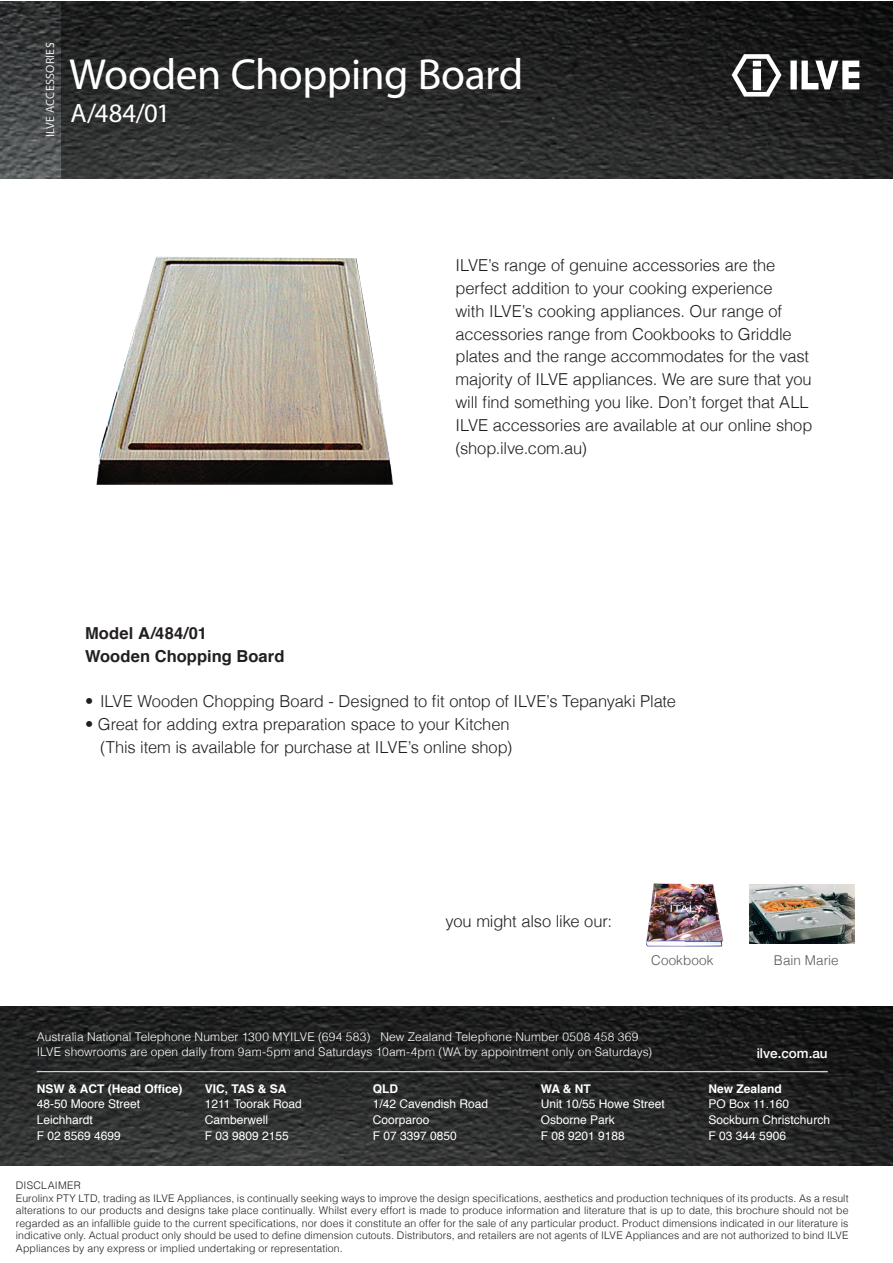
<style>
.page{position:relative;width:893px;height:1263px;background:#fff}
.page>*{position:absolute;margin:0;border:0;box-sizing:border-box;transform-origin:0 0}
.t1{font:43.65px "Myriad Pro";letter-spacing:-.01em;color:#fff}
.t2{font:26.7px "Myriad Pro";color:#fff}
.t3{font:300 16.5px/22.8px "Helvetica";letter-spacing:-.01em;color:#231f20}
.t4{font:700 16.5px/22.8px "Helvetica";letter-spacing:.005em;color:#231f20}
.t5{font:300 13.5px "Helvetica";letter-spacing:.005em;color:#57585a}
.t6{font:500 13.5px "Helvetica Neue";color:#fff}
.t7{font:12px/15.8px "Helvetica";color:#fff}
.t8{font:300 12px/14.4px "Helvetica";letter-spacing:.005em;color:#fff}
.t9{font:700 12px "Helvetica";color:#fff}
.t10{font:12px "Myriad Pro";letter-spacing:.02em;color:#fff}
.t11{font:300 10.5px/12.6px "Helvetica";letter-spacing:.01em;color:#231f20}
</style>
<div class="page">
<img style="left:61px;top:1px;width:832px;height:177px">
<svg style="left:732px;top:54px;width:127px;height:43px"></svg>
<svg style="left:0;top:1px;width:61px;height:178px;background:#444748"></svg>
<img style="left:0;top:1007px;width:893px;height:158px">
<hr style="left:37px;top:1071px;width:791px;height:1px;background:#fff">
<img style="left:646px;top:884px;width:77px;height:62px">
<img style="left:750px;top:884px;width:105px;height:59px">
<img style="left:96px;top:257px;width:297px;height:228px">
<p class="t10" style="left:43px;top:137px;width:96px;rotate:-90deg">ILVE Accessories</p>
<h1 class="t1" style="left:69px;top:47px;width:456px">Wooden Chopping Board</h1>
<h2 class="t2" style="left:70px;top:97px;width:101px">A/484/01</h2>
<p class="t3" style="left:455px;top:253px;width:358px">ILVE’s range of genuine accessories are the perfect addition to your cooking experience<br>with ILVE’s cooking appliances. Our range of accessories range from Cookbooks to Griddle plates and the range accommodates for the vast majority of ILVE appliances. We are sure that you will find something you like. Don’t forget that ALL ILVE accessories are available at our online shop (shop.ilve.com.au)</p>
<h3 class="t4" style="left:85px;top:622px;width:201px">Model A/484/01<br>Wooden Chopping Board</h3>
<h3 class="t3" style="left:85px;top:689px;width:592px">• ILVE Wooden Chopping Board - Designed to fit ontop of ILVE’s Tepanyaki Plate</h3>
<h3 class="t3" style="left:85px;top:712px;width:429px;text-align:right">• Great for adding extra preparation space to your Kitchen (This item is available for purchase at ILVE’s online shop)</h3>
<h3 class="t3" style="left:445px;top:909px;width:168px">you might also like our:</h3>
<p class="t5" style="left:651px;top:949px;width:64px">Cookbook</p>
<p class="t5" style="left:774px;top:949px;width:66px">Bain Marie</p>
<p class="t8" style="left:37px;top:1029px;width:617px">Australia National Telephone Number 1300 MYILVE (694 583) New Zealand Telephone Number 0508 458 369<br>ILVE showrooms are open daily from 9am-5pm and Saturdays 10am-4pm (WA by appointment only on Saturdays)</p>
<p class="t9" style="left:37px;top:1079px;width:147px">NSW &amp; ACT (Head Office)</p>
<p class="t7" style="left:37px;top:1097px;width:105px">48-50 Moore Street<br>Leichhardt<br>F 02 8569 4699</p>
<p class="t9" style="left:205px;top:1079px;width:83px">VIC, TAS &amp; SA</p>
<p class="t7" style="left:205px;top:1097px;width:98px">1211 Toorak Road<br>Camberwell<br>F 03 9809 2155</p>
<p class="t9" style="left:373px;top:1079px;width:27px">QLD</p>
<p class="t7" style="left:373px;top:1096px;width:117px">1/42 Cavendish Road<br>Coorparoo<br>F 07 3397 0850</p>
<p class="t9" style="left:541px;top:1079px;width:52px">WA &amp; NT</p>
<p class="t7" style="left:541px;top:1096px;width:126px">Unit 10/55 Howe Street<br>Osborne Park<br>F 08 9201 9188</p>
<p class="t6" style="left:757px;top:1042px;width:73px">ilve.com.au</p>
<p class="t9" style="left:709px;top:1079px;width:75px">New Zealand</p>
<p class="t7" style="left:709px;top:1096px;width:123px">PO Box 11.160<br>Sockburn Christchurch<br>F 03 344 5906</p>
<p class="t11" style="left:16px;top:1178px;width:834px">DISCLAIMER<br>Eurolinx PTY LTD, trading as ILVE Appliances, is continually seeking ways to improve the design specifications, aesthetics and production techniques of its products. As a result alterations to our products and designs take place continually. Whilst every effort is made to produce information and literature that is up to date, this brochure should not be regarded as an infallible guide to the current specifications, nor does it constitute an offer for the sale of any particular product. Product dimensions indicated in our literature is indicative only. Actual product only should be used to define dimension cutouts. Distributors, and retailers are not agents of ILVE Appliances and are not authorized to bind ILVE Appliances by any express or implied undertaking or representation.</p>
</div>
